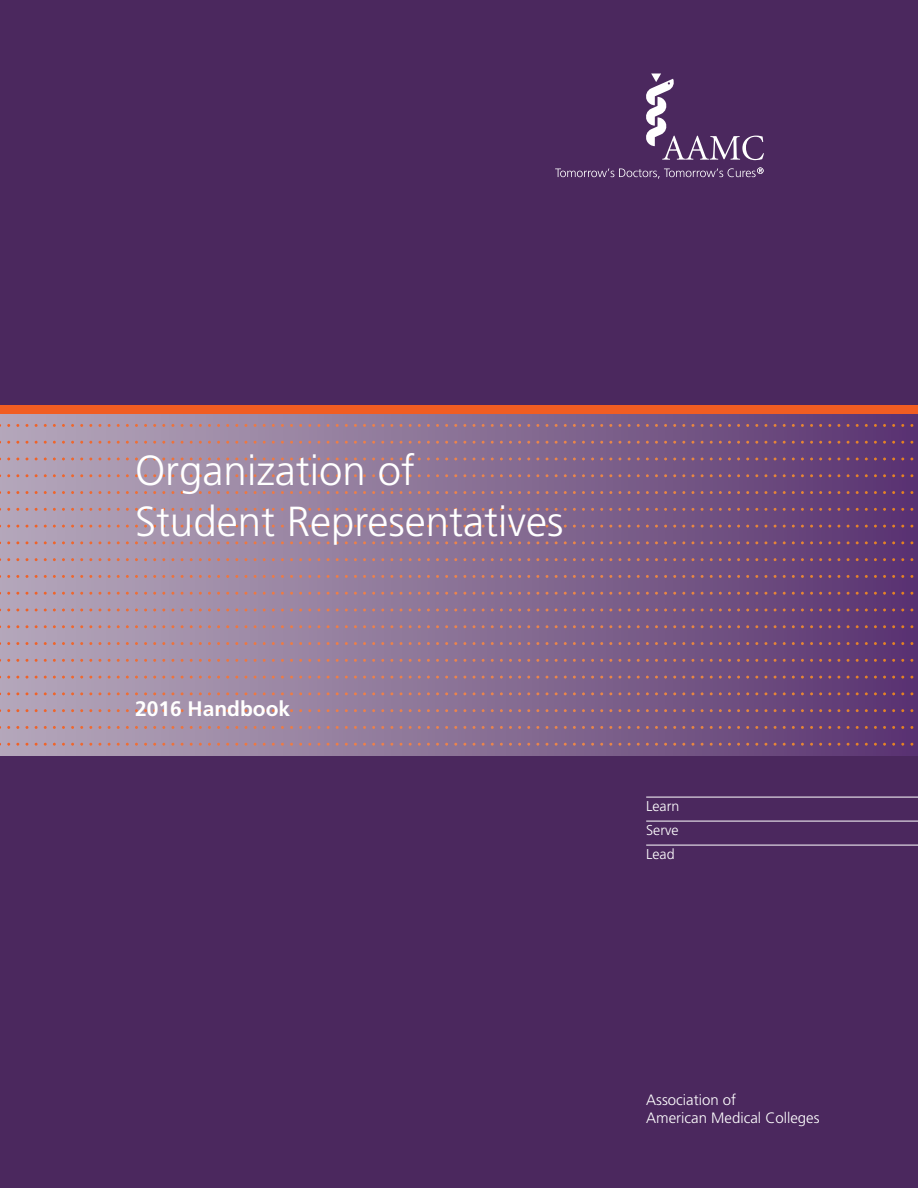
<style>
.page{position:relative;width:918px;height:1188px;background:#4b285e}
.page>*{position:absolute;margin:0;border:0;box-sizing:border-box;transform-origin:0 0}
.t1{font:300 42px/50.4px "Frutiger";color:#fff}
.t2{font:700 21px "Frutiger";color:#fff}
.t3{font:300 15px/18px "Frutiger";color:#fff}
.t4{font:300 14.25px/24px "Frutiger";color:#fff;text-align:justify}
</style>
<div class="page">
<div style="left:0;top:414px;width:918px;height:342px;background:linear-gradient(to right,#b7aabb,#5c3671)"></div>
<svg style="left:0;top:659px;width:918px;height:3px;background:#9f7381"></svg>
<svg style="left:0;top:491px;width:918px;height:3px;background:#a07380"></svg>
<svg style="left:0;top:592px;width:918px;height:3px;background:#9f7281"></svg>
<svg style="left:0;top:424px;width:918px;height:3px;background:#a07380"></svg>
<svg style="left:0;top:692px;width:918px;height:3px;background:#9e7282"></svg>
<svg style="left:0;top:525px;width:918px;height:3px;background:#9e7282"></svg>
<svg style="left:0;top:625px;width:918px;height:3px;background:#9f7281"></svg>
<svg style="left:0;top:457px;width:918px;height:3px;background:#9e7282"></svg>
<svg style="left:0;top:726px;width:918px;height:3px;background:#9f7380"></svg>
<svg style="left:0;top:558px;width:918px;height:3px;background:#9f7381"></svg>
<svg style="left:0;top:676px;width:918px;height:3px;background:#9e7282"></svg>
<svg style="left:0;top:508px;width:918px;height:3px;background:#9f7381"></svg>
<svg style="left:0;top:608px;width:918px;height:3px;background:#9e7282"></svg>
<svg style="left:0;top:441px;width:918px;height:3px;background:#9f7281"></svg>
<svg style="left:0;top:709px;width:918px;height:3px;background:#9f7381"></svg>
<svg style="left:0;top:541px;width:918px;height:3px;background:#9e7282"></svg>
<svg style="left:0;top:642px;width:918px;height:3px;background:#a07380"></svg>
<svg style="left:0;top:474px;width:918px;height:3px;background:#9f7281"></svg>
<svg style="left:0;top:743px;width:918px;height:3px;background:#9f7281"></svg>
<svg style="left:0;top:575px;width:918px;height:3px;background:#9f7380"></svg>
<svg style="left:646px;top:73px;width:118px;height:87px"></svg>
<svg style="left:555px;top:168px;width:209px;height:11px"></svg>
<hr style="left:646px;top:797px;width:272px;height:1px;background:#fff">
<hr style="left:646px;top:821px;width:272px;height:1px;background:#fff">
<hr style="left:646px;top:845px;width:272px;height:1px;background:#fff">
<div style="left:0;top:405px;width:918px;height:9px;background:#f15d22"></div>
<h1 class="t1" style="left:135px;top:446px;width:430px">Organization of<br>Student Representatives</h1>
<h2 class="t2" style="left:135px;top:696px;width:157px">2016 Handbook</h2>
<p class="t4" style="left:646px;top:794px;width:35px">Learn Serve Lead</p>
<p class="t3" style="left:646px;top:1091px;width:175px">Association of<br>American Medical Colleges</p>
</div>
